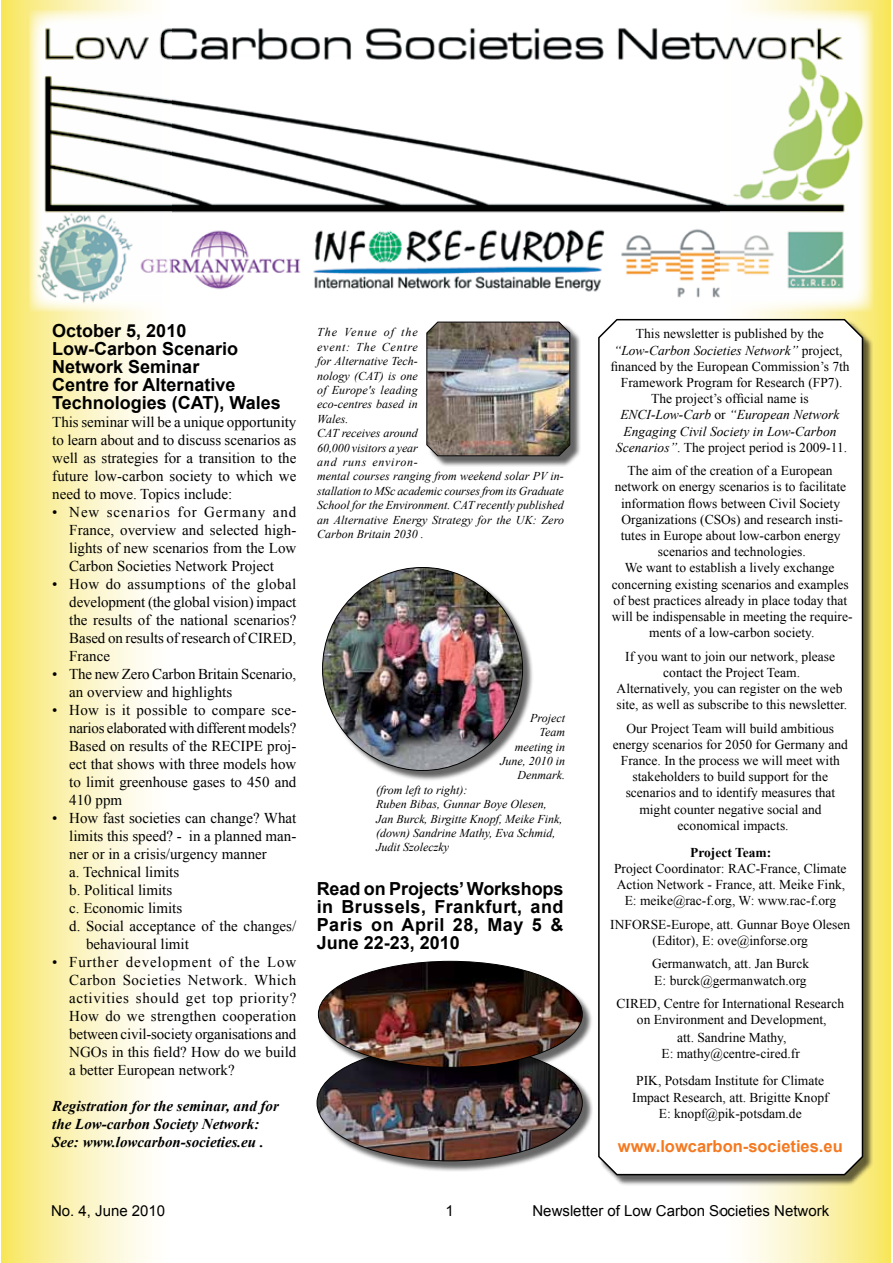
<style>
.page{position:relative;width:893px;height:1263px;background:#fff}
.page>*{position:absolute;margin:0;border:0;box-sizing:border-box;transform-origin:0 0}
.t1{font:700 18px/18px "Arial";color:#000}
.t2{font:700 16.5px "Arial";color:#f47920}
.t3{font:15px/18px "Times New Roman";color:#000;text-align:justify}
.t4{font:italic 700 15px/18px "Times New Roman";color:#000}
.t5{font:15px "Arial";color:#000}
.t6{font:13.5px/16.2px "Times New Roman";color:#000;text-align:center}
.t7{font:700 13.5px "Times New Roman";color:#000}
.t8{font:italic 12px/14.4px "Times New Roman";color:#000}
.s1{font-style:italic}
</style>
<div class="page">
<img style="left:172px;top:28px;width:548px;height:270px">
<svg style="left:2px;top:0;width:170px;height:1263px"></svg>
<svg style="left:720px;top:0;width:171px;height:1263px"></svg>
<div style="left:600px;top:320px;width:274px;height:866px;background:#000;opacity:.61"></div>
<svg style="left:598px;top:318px;width:266px;height:858px"></svg>
<div style="left:318px;top:1046px;width:275px;height:126px;background:#000;opacity:.6"></div>
<img style="left:317px;top:1067px;width:265px;height:94px">
<div style="left:320px;top:963px;width:274px;height:115px;background:#000;opacity:.6"></div>
<img style="left:318px;top:961px;width:264px;height:106px">
<div style="left:324px;top:569px;width:210px;height:212px;background:#000;opacity:.6"></div>
<img style="left:322px;top:567px;width:201px;height:203px">
<div style="left:428px;top:323px;width:153px;height:144px;background:#000;opacity:.61"></div>
<img style="left:426px;top:321px;width:145px;height:136px">
<h1 class="t1" style="left:52px;top:322px;width:230px">October 5, 2010<br>Low-Carbon Scenario<br>Network Seminar<br>Centre for Alternative<br>Technologies (CAT), Wales</h1>
<p class="t3" style="left:52px;top:413px;width:246px">This seminar will be a unique opportunity to learn about and to discuss scenarios as well as strategies for a transition to the future low-carbon society to which we need to move. Topics include:</p>
<p class="t3" style="left:69px;top:503px;width:229px;text-indent:-17px">• New scenarios for Germany and France, overview and selected high&shy;lights of new scenarios from the Low Carbon Societies Network Project</p>
<p class="t3" style="left:69px;top:575px;width:229px;text-indent:-17px">• How do assumptions of the global development (the global vision) impact the results of the national scenarios?<br>Based on results of research of CIRED, France</p>
<p class="t3" style="left:69px;top:665px;width:228px;text-indent:-17px">• The new Zero Carbon Britain Scenario, an overview and highlights</p>
<p class="t3" style="left:69px;top:701px;width:229px;text-indent:-17px">• How is it possible to compare sce&shy;narios elaborated with different models?<br>Based on results of the RECIPE proj&shy;ect that shows with three models how to limit greenhouse gases to 450 and 410 ppm</p>
<p class="t3" style="left:52px;top:809px;width:246px">• How fast societies can change? What</p>
<p class="t3" style="left:69px;top:827px;width:229px">limits this speed? - in a planned man-</p>
<p class="t3" style="left:69px;top:845px;width:199px">ner or in a crisis/urgency manner</p>
<p class="t3" style="left:69px;top:863px;width:111px">a. Technical limits</p>
<p class="t3" style="left:69px;top:881px;width:104px">b. Political limits</p>
<p class="t3" style="left:69px;top:899px;width:114px">c. Economic limits</p>
<p class="t3" style="left:69px;top:917px;width:229px">d. Social acceptance of the changes/</p>
<p class="t3" style="left:86px;top:935px;width:104px">behavioural limit</p>
<p class="t3" style="left:69px;top:953px;width:229px;text-indent:-17px">• Further development of the Low Carbon Societies Network. Which activities should get top priority?<br>How do we strengthen cooperation between civil-society organisations and NGOs in this field? How do we build a better European network?</p>
<p class="t4" style="left:52px;top:1097px;width:228px">Registration for the seminar, and for the Low-carbon Society Network:<br>See: www.lowcarbon-societies.eu .</p>
<p class="t8" style="left:317px;top:325px;width:248px">The Venue of the<br>event: The Centre<br>for Alternative Tech-<br>nology (CAT) is one<br>of Europe's leading<br>eco-centres based in<br>Wales.<br>CAT receives around<br>60,000 visitors a year<br>and runs environ-<br>mental courses ranging from weekend solar PV in&shy;stallation to MSc academic courses from its Graduate<br>School for the Environment. CAT recently published an Alternative Energy Strategy for the UK: Zero<br>Carbon Britain 2030 .</p>
<p class="t8" style="left:500px;top:710px;width:66px;text-align:right">Project<br>Team meeting in<br>June, 2010 in<br>Denmark.</p>
<p class="t8" style="left:376px;top:782px;width:188px">(from left to right):<br>Ruben Bibas, Gunnar Boye Olesen,<br>Jan Burck, Birgitte Knopf, Meike Fink, (down) Sandrine Mathy, Eva Schmid,<br>Judit Szoleczky</p>
<h1 class="t1" style="left:317px;top:881px;width:248px;text-align:justify">Read on Projects’ Workshops in Brussels, Frankfurt, and Paris on April 28, May 5 &amp; June 22-23, 2010</h1>
<p class="t6" style="left:611px;top:325px;width:240px">This newsletter is published by the <span class="s1">“Low-Carbon Societies Network”</span> project, financed by the European Commission’s 7th Framework Program for Research (FP7).<br>The project’s official name is <span class="s1">ENCI-Low-Carb</span> or <span class="s1">“European Network Engaging Civil Society in Low-Carbon Scenarios”</span>. The project period is 2009-11.</p>
<p class="t6" style="left:612px;top:462px;width:242px">The aim of the creation of a European network on energy scenarios is to facilitate information flows between Civil Society Organizations (CSOs) and research insti&shy;tutes in Europe about low-carbon energy scenarios and technologies.<br>We want to establish a lively exchange concerning existing scenarios and examples of best practices already in place today that will be indispensable in meeting the require&shy;ments of a low-carbon society.</p>
<p class="t6" style="left:616px;top:648px;width:232px">If you want to join our network, please contact the Project Team.<br>Alternatively, you can register on the web site, as well as subscribe to this newsletter.</p>
<p class="t6" style="left:613px;top:720px;width:237px">Our Project Team will build ambitious energy scenarios for 2050 for Germany and France. In the process we will meet with stakeholders to build support for the scenarios and to identify measures that might counter negative social and economical impacts.</p>
<p class="t7" style="left:690px;top:843px;width:83px">Project Team:</p>
<p class="t6" style="left:614px;top:860px;width:234px">Project Coordinator: RAC-France, Climate<br>Action Network - France, att. Meike Fink,<br>E: meike@rac-f.org, W: www.rac-f.org</p>
<p class="t6" style="left:610px;top:916px;width:241px">INFORSE-Europe, att. Gunnar Boye Olesen (Editor), E: ove@inforse.org</p>
<p class="t6" style="left:652px;top:955px;width:159px;text-align:left">Germanwatch, att. Jan Burck<br>E: burck@germanwatch.org</p>
<p class="t6" style="left:617px;top:995px;width:229px">CIRED, Centre for International Research on Environment and Development,</p>
<p class="t6" style="left:661px;top:1029px;width:140px">att. Sandrine Mathy,<br>E: mathy@centre-cired.fr</p>
<p class="t6" style="left:632px;top:1072px;width:198px">PIK, Potsdam Institute for Climate<br>Impact Research, att. Brigitte Knopf<br>E: knopf@pik-potsdam.de</p>
<p class="t2" style="left:618px;top:1135px;width:226px">www.lowcarbon-societies.eu</p>
<p class="t5" style="left:51px;top:1201px;width:116px">No. 4, June 2010</p>
<p class="t5" style="left:445px;top:1201px;width:10px">1</p>
<p class="t5" style="left:532px;top:1201px;width:298px">Newsletter of Low Carbon Societies Network</p>
</div>
